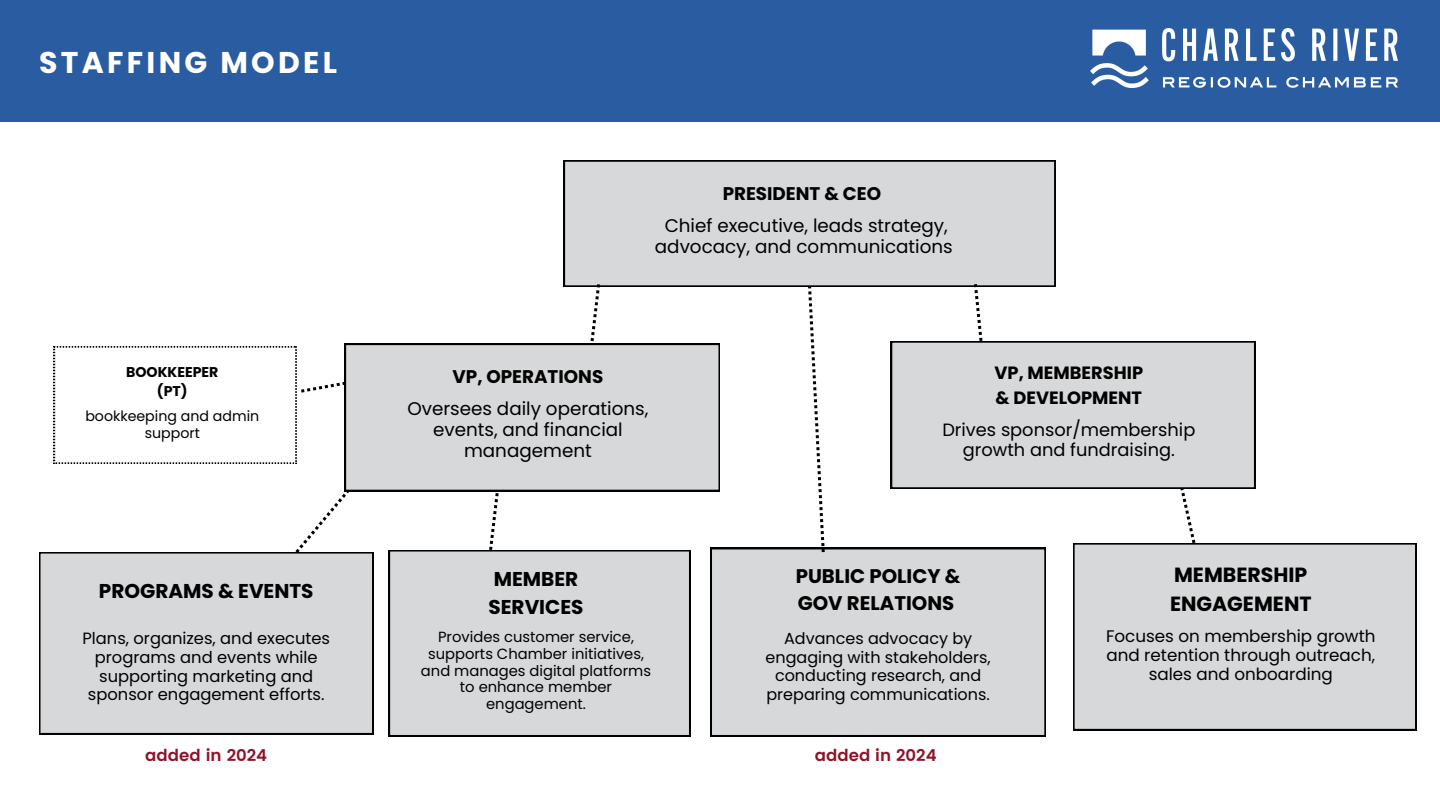
<style>
.page{position:relative;width:1440px;height:810px;background:#fff}
.page>*{position:absolute;margin:0;border:0;box-sizing:border-box;transform-origin:0 0}
.t1{font:700 30px "Poppins";letter-spacing:.11em;color:#fff}
.t2{font:700 20.5px/28.5px "Poppins";color:#000}
.t3{font:700 20px/27.8px "Poppins";color:#000}
.t4{font:700 19.7px/27px "Poppins";color:#000}
.t5{font:18.3px/21px "Poppins";color:#000;text-align:center}
.t6{font:700 18.3px "Poppins";color:#000}
.t7{font:17.8px/20.4px "Poppins";color:#000;text-align:center}
.t8{font:700 17.8px/24.6px "Poppins";color:#000}
.t9{font:16.8px/19.2px "Poppins";color:#000;text-align:center}
.t10{font:600 16.5px "Poppins";color:#911127}
.t11{font:16.3px/18.7px "Poppins";color:#000;text-align:center}
.t12{font:16px/18.7px "Poppins";color:#000;text-align:center}
.t13{font:14.7px/16.9px "Poppins";color:#000;text-align:center}
.t14{font:14.2px/16.2px "Poppins";color:#000;text-align:center}
.t15{font:700 14.2px/19.6px "Poppins";color:#000;text-align:center}
</style>
<div class="page">
<div style="left:0;top:0;width:1440px;height:121px;background:#295ca1"></div>
<img style="left:1090px;top:29px;width:308px;height:59px">
<div style="left:564px;top:160px;width:491px;height:127px;background:#d7d8d9"></div>
<div style="left:345px;top:344px;width:375px;height:147px;background:#d7d8d9"></div>
<div style="left:39px;top:552px;width:334px;height:182px;background:#d7d8d9"></div>
<div style="left:389px;top:550px;width:301px;height:186px;background:#d7d8d9"></div>
<div style="left:891px;top:341px;width:364px;height:148px;background:#d7d8d9"></div>
<div style="left:711px;top:548px;width:335px;height:188px;background:#d7d8d9"></div>
<div style="left:1073px;top:543px;width:344px;height:187px;background:#d7d8d9"></div>
<svg style="left:591px;top:284px;width:9px;height:57px"></svg>
<svg style="left:974px;top:284px;width:8px;height:57px"></svg>
<svg style="left:54px;top:346px;width:291px;height:118px"></svg>
<svg style="left:489px;top:493px;width:10px;height:57px"></svg>
<svg style="left:295px;top:490px;width:54px;height:63px"></svg>
<svg style="left:808px;top:287px;width:17px;height:265px"></svg>
<svg style="left:1180px;top:488px;width:15px;height:55px"></svg>
<h1 class="t1" style="left:39px;top:45px;width:300px">STAFFING MODEL</h1>
<p class="t15" style="left:126px;top:362px;width:94px">BOOKKEEPER (PT)</p>
<p class="t14" style="left:85px;top:408px;width:175px">bookkeeping and admin support</p>
<p class="t3" style="left:99px;top:577px;width:216px">PROGRAMS &amp; EVENTS</p>
<p class="t11" style="left:82px;top:629px;width:249px">Plans, organizes, and executes programs and events while supporting marketing and sponsor engagement efforts.</p>
<p class="t6" style="left:723px;top:183px;width:160px">PRESIDENT &amp; CEO</p>
<p class="t5" style="left:655px;top:215px;width:299px">Chief executive, leads strategy, advocacy, and communications</p>
<p class="t6" style="left:453px;top:366px;width:152px">VP, OPERATIONS</p>
<p class="t5" style="left:407px;top:399px;width:243px">Oversees daily operations, events, and financial management</p>
<p class="t3" style="left:489px;top:566px;width:96px">MEMBER<br>SERVICES</p>
<p class="t13" style="left:421px;top:628px;width:232px">Provides customer service, supports Chamber initiatives, and manages digital platforms to enhance member engagement.</p>
<p class="t8" style="left:995px;top:361px;width:150px">VP, MEMBERSHIP &amp; DEVELOPMENT</p>
<p class="t7" style="left:942px;top:419px;width:255px">Drives sponsor/membership growth and fundraising.</p>
<p class="t4" style="left:796px;top:563px;width:166px">PUBLIC POLICY &amp;<br>GOV RELATIONS</p>
<p class="t12" style="left:766px;top:629px;width:227px">Advances advocacy by engaging with stakeholders, conducting research, and preparing communications.</p>
<p class="t2" style="left:1170px;top:561px;width:143px">MEMBERSHIP<br>ENGAGEMENT</p>
<p class="t9" style="left:1106px;top:626px;width:271px">Focuses on membership growth and retention through outreach, sales and onboarding</p>
<p class="t10" style="left:145px;top:743px;width:123px">added in 2024</p>
<p class="t10" style="left:815px;top:743px;width:123px">added in 2024</p>
</div>
